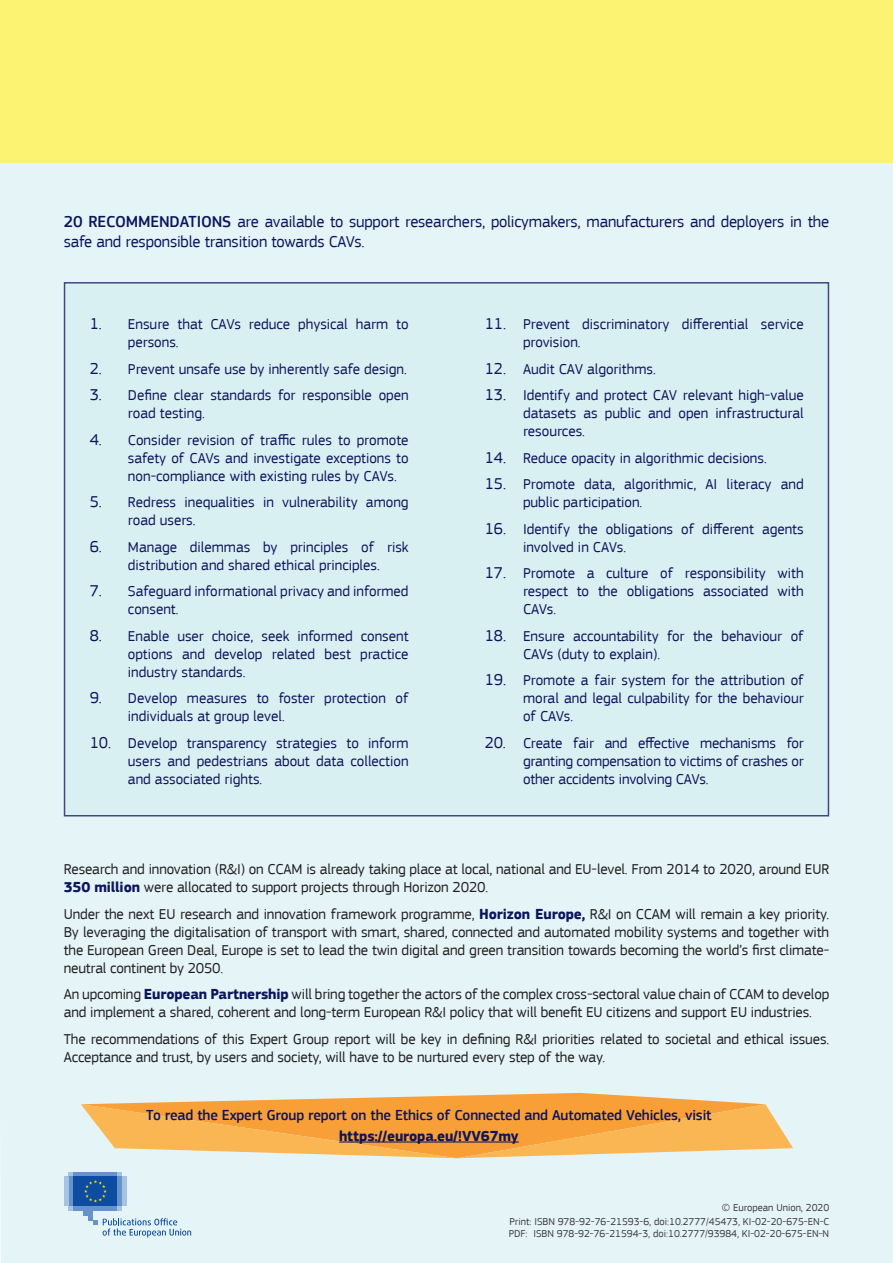
<style>
.page{position:relative;width:893px;height:1263px;background:#fff}
.page>*{position:absolute;margin:0;border:0;box-sizing:border-box;transform-origin:0 0}
.text_projects{font:16.5px/19.5px "EC Square Sans Pro";letter-spacing:-.01em;color:#0e155c}
.t1{font:15px/18px "EC Square Sans Pro";color:#0e155c}
.text_projects-2{font:15px/18px "EC Square Sans Pro";letter-spacing:-.01em;color:#231f20}
.text_projects-3{font:500 15px/21px "EC Square Sans Pro";letter-spacing:-.01em;color:#0e155c;text-align:center}
.European_Union__20{font:10.5px "EC Square Sans Pro";color:#3e3e3f}
.s1{font-weight:500}
.s2{font-size:16.5px}
.s3{font-weight:700;color:#0e155c}
.s4{font-weight:700}
</style>
<div class="page">
<div style="left:0;top:163px;width:893px;height:1100px;background:#e4f4f7"></div>
<div style="left:64px;top:282px;width:765px;height:534px;background:#d9f0f3;border:2px solid #47457d"></div>
<svg style="left:81px;top:1093px;width:712px;height:65px"></svg>
<hr style="left:339px;top:1141px;width:180px;height:1px;background:#0e155c">
<div style="left:0;top:0;width:893px;height:163px;background:#fcf373"></div>
<svg style="left:69px;top:1206px;width:53px;height:5px"></svg>
<svg style="left:69px;top:1172px;width:53px;height:4px"></svg>
<hr style="left:74px;top:1172px;width:43px;height:4px;background:#6892cc">
<div style="left:74px;top:1206px;width:43px;height:5px;background:#6892cc"></div>
<div style="left:117px;top:1176px;width:5px;height:30px;background:#6892cc"></div>
<div style="left:122px;top:1176px;width:5px;height:30px;background:#a6c3e1"></div>
<div style="left:69px;top:1176px;width:5px;height:30px;background:#6892cc"></div>
<div style="left:64px;top:1176px;width:5px;height:30px;background:#a6c3e1"></div>
<div style="left:83px;top:1206px;width:10px;height:9px;background:#6892cc"></div>
<div style="left:88px;top:1206px;width:5px;height:14px;background:#6892cc"></div>
<div style="left:74px;top:1176px;width:43px;height:30px;background:#0d4da1"></div>
<svg style="left:84px;top:1180px;width:23px;height:22px"></svg>
<svg style="left:93px;top:1218px;width:98px;height:19px"></svg>
<p class="text_projects" style="left:64px;top:212px;width:767px"><span class="s1">20 RECOMMENDATIONS</span> are available to support researchers, policymakers, manufacturers and deployers in the safe and responsible transition towards CAVs.</p>
<p class="t1" style="left:128px;top:315px;width:282px;text-indent:-38px"><span class="s2">1.</span> Ensure that CAVs reduce physical harm to persons.</p>
<p class="t1" style="left:90px;top:360px;width:319px"><span class="s2">2.</span> Prevent unsafe use by inherently safe design.</p>
<p class="t1" style="left:128px;top:386px;width:282px;text-indent:-38px"><span class="s2">3.</span> Define clear standards for responsible open road testing.</p>
<p class="t1" style="left:128px;top:431px;width:282px;text-align:justify;text-indent:-38px"><span class="s2">4.</span> Consider revision of traffic rules to promote safety of CAVs and investigate exceptions to non-compliance with existing rules by CAVs.</p>
<p class="t1" style="left:128px;top:493px;width:282px;text-indent:-38px"><span class="s2">5.</span> Redress inequalities in vulnerability among road users.</p>
<p class="t1" style="left:128px;top:538px;width:282px;text-indent:-38px"><span class="s2">6.</span> Manage dilemmas by principles of risk distribution and shared ethical principles.</p>
<p class="t1" style="left:128px;top:582px;width:282px;text-indent:-38px"><span class="s2">7.</span> Safeguard informational privacy and informed consent.</p>
<p class="t1" style="left:128px;top:627px;width:282px;text-align:justify;text-indent:-38px"><span class="s2">8.</span> Enable user choice, seek informed consent options and develop related best practice industry standards.</p>
<p class="t1" style="left:128px;top:689px;width:282px;text-indent:-38px"><span class="s2">9.</span> Develop measures to foster protection of individuals at group level.</p>
<p class="t1" style="left:128px;top:734px;width:282px;text-align:justify;text-indent:-38px"><span class="s2">10.</span> Develop transparency strategies to inform users and pedestrians about data collection and associated rights.</p>
<p class="t1" style="left:523px;top:315px;width:282px;text-indent:-38px"><span class="s2">11.</span> Prevent discriminatory differential service provision.</p>
<p class="t1" style="left:485px;top:360px;width:173px"><span class="s2">12.</span> Audit CAV algorithms.</p>
<p class="t1" style="left:523px;top:386px;width:282px;text-align:justify;text-indent:-38px"><span class="s2">13.</span> Identify and protect CAV relevant high-value datasets as public and open infrastructural resources.</p>
<p class="t1" style="left:485px;top:449px;width:284px"><span class="s2">14.</span> Reduce opacity in algorithmic decisions.</p>
<p class="t1" style="left:523px;top:475px;width:282px;text-indent:-38px"><span class="s2">15.</span> Promote data, algorithmic, AI literacy and public participation.</p>
<p class="t1" style="left:523px;top:520px;width:282px;text-indent:-38px"><span class="s2">16.</span> Identify the obligations of different agents involved in CAVs.</p>
<p class="t1" style="left:523px;top:564px;width:282px;text-align:justify;text-indent:-38px"><span class="s2">17.</span> Promote a culture of responsibility with respect to the obligations associated with CAVs.</p>
<p class="t1" style="left:523px;top:627px;width:282px;text-indent:-38px"><span class="s2">18.</span> Ensure accountability for the behaviour of<br>CAVs (duty to explain).</p>
<p class="t1" style="left:523px;top:671px;width:282px;text-align:justify;text-indent:-38px"><span class="s2">19.</span> Promote a fair system for the attribution of moral and legal culpability for the behaviour of CAVs.</p>
<p class="t1" style="left:523px;top:734px;width:282px;text-align:justify;text-indent:-38px"><span class="s2">20.</span> Create fair and effective mechanisms for granting compensation to victims of crashes or other accidents involving CAVs.</p>
<p class="text_projects-2" style="left:64px;top:860px;width:767px">Research and innovation (R&amp;I) on CCAM is already taking place at local, national and EU-level. From 2014 to 2020, around EUR<br><span class="s3">350 million</span> were allocated to support projects through Horizon 2020.</p>
<p class="text_projects-2" style="left:64px;top:905px;width:767px;text-align:justify">Under the next EU research and innovation framework programme, <span class="s3">Horizon Europe,</span> R&amp;I on CCAM will remain a key priority.<br>By leveraging the digitalisation of transport with smart, shared, connected and automated mobility systems and together with the European Green Deal, Europe is set to lead the twin digital and green transition towards becoming the world’s first climate&shy;neutral continent by 2050.</p>
<p class="text_projects-2" style="left:64px;top:985px;width:767px">An upcoming <span class="s3">European Partnership</span> will bring together the actors of the complex cross-sectoral value chain of CCAM to develop and implement a shared, coherent and long-term European R&amp;I policy that will benefit EU citizens and support EU industries.</p>
<p class="text_projects-2" style="left:64px;top:1030px;width:767px">The recommendations of this Expert Group report will be key in defining R&amp;I priorities related to societal and ethical issues.<br>Acceptance and trust, by users and society, will have to be nurtured every step of the way.</p>
<p class="text_projects-3" style="left:146px;top:1104px;width:567px">To read the Expert Group report on the Ethics of Connected and Automated Vehicles, visit <span class="s4">https://europa.eu/!VV67my</span></p>
<p class="European_Union__20" style="left:722px;top:1202px;width:109px">© European Union, 2020</p>
<p class="European_Union__20" style="left:510px;top:1215px;width:321px">Print: ISBN 978-92-76-21593-6, doi:10.2777/45473, KI-02-20-675-EN-C</p>
<p class="European_Union__20" style="left:509px;top:1227px;width:322px">PDF: ISBN 978-92-76-21594-3, doi:10.2777/93984, KI-02-20-675-EN-N</p>
</div>
